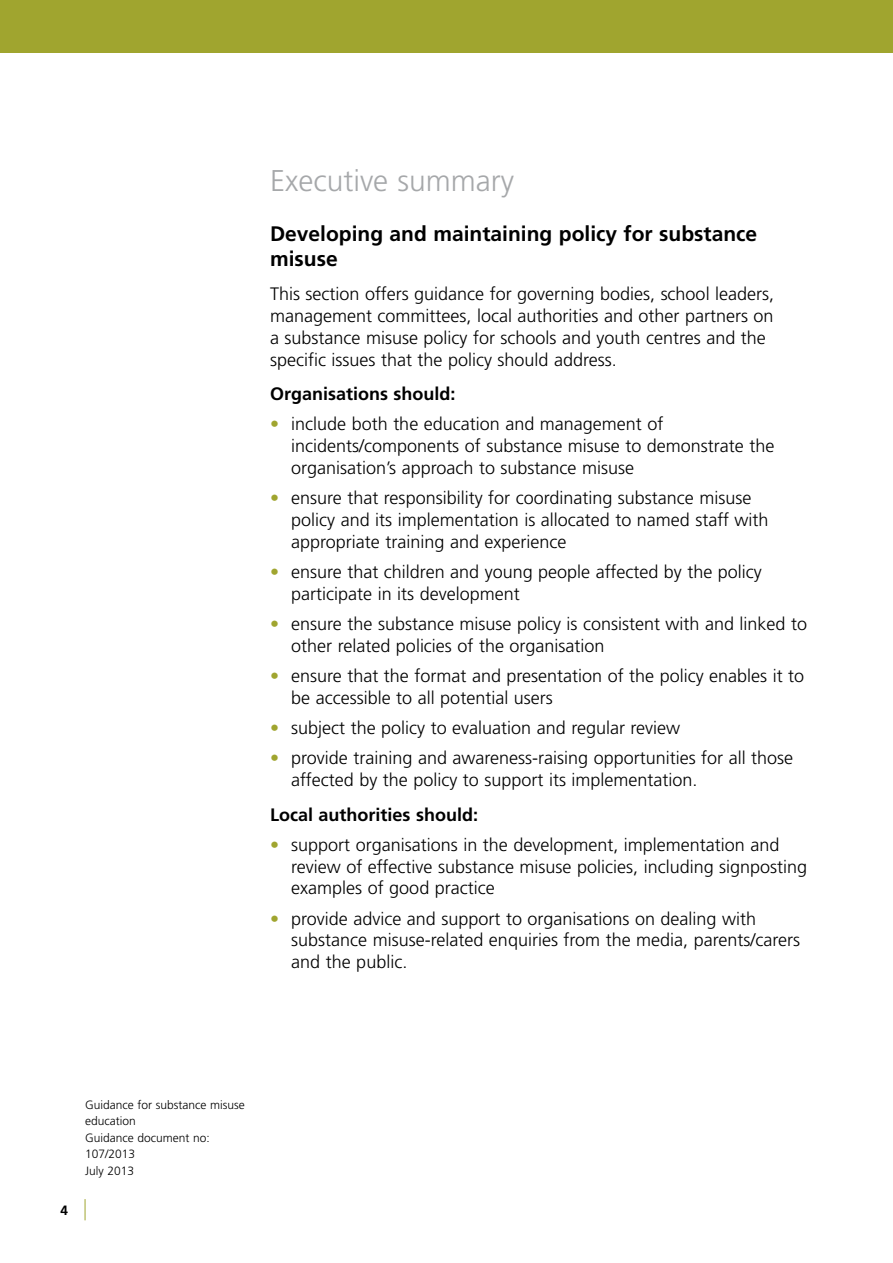
<style>
.page{position:relative;width:893px;height:1263px;background:#fff}
.page>*{position:absolute;margin:0;border:0;box-sizing:border-box;transform-origin:0 0}
._05__Heading_20pt{font:300 30px "Frutiger LT Std";color:#a6a8aa}
.Sub_Heading{font:700 21px/24.8px "Frutiger LT Std";color:#000}
.Bullets{font:300 18px/21.8px "Frutiger LT Std";color:#000}
.Last_Bullet{font:300 18px/21.8px "Frutiger LT Std";color:#000}
._05__Heading_20pt-2{font:300 18px/21.8px "Frutiger LT Std";color:#000}
.Sub_sub_heading{font:700 18px "Frutiger LT Std";color:#000}
.t1{font:700 13.5px "Frutiger LT Std";color:#000}
.t2{font:300 12px/16.5px "Frutiger LT Std";color:#000}
.s1{color:#a0a52f}
</style>
<div class="page">
<div style="left:0;top:0;width:893px;height:53px;background:#a0a52f"></div>
<svg style="left:85px;top:1199px;width:1px;height:21px"></svg>
<p class="_05__Heading_20pt" style="left:270px;top:164px;width:246px">Executive summary</p>
<p class="Sub_Heading" style="left:270px;top:222px;width:489px">Developing and maintaining policy for substance misuse</p>
<p class="_05__Heading_20pt-2" style="left:270px;top:284px;width:506px">This section offers guidance for governing bodies, school leaders, management committees, local authorities and other partners on a substance misuse policy for schools and youth centres and the specific issues that the policy should address.</p>
<p class="Sub_sub_heading" style="left:270px;top:383px;width:187px">Organisations should:</p>
<p class="Bullets" style="left:291px;top:414px;width:485px;text-indent:-21px"><span class="s1">•</span> include both the education and management of incidents/components of substance misuse to demonstrate the organisation’s approach to substance misuse</p>
<p class="Bullets" style="left:291px;top:487px;width:479px;text-indent:-21px"><span class="s1">•</span> ensure that responsibility for coordinating substance misuse policy and its implementation is allocated to named staff with appropriate training and experience</p>
<p class="Bullets" style="left:291px;top:561px;width:472px;text-indent:-21px"><span class="s1">•</span> ensure that children and young people affected by the policy participate in its development</p>
<p class="Bullets" style="left:291px;top:613px;width:517px;text-indent:-21px"><span class="s1">•</span> ensure the substance misuse policy is consistent with and linked to other related policies of the organisation</p>
<p class="Bullets" style="left:291px;top:665px;width:514px;text-indent:-21px"><span class="s1">•</span> ensure that the format and presentation of the policy enables it to be accessible to all potential users</p>
<p class="Bullets" style="left:270px;top:717px;width:412px"><span class="s1">•</span> subject the policy to evaluation and regular review</p>
<p class="Last_Bullet" style="left:291px;top:747px;width:503px;text-indent:-21px"><span class="s1">•</span> provide training and awareness-raising opportunities for all those affected by the policy to support its implementation.</p>
<p class="Sub_sub_heading" style="left:270px;top:804px;width:210px">Local authorities should:</p>
<p class="Bullets" style="left:291px;top:834px;width:517px;text-indent:-21px"><span class="s1">•</span> support organisations in the development, implementation and review of effective substance misuse policies, including signposting examples of good practice</p>
<p class="Last_Bullet" style="left:291px;top:908px;width:510px;text-indent:-21px"><span class="s1">•</span> provide advice and support to organisations on dealing with substance misuse-related enquiries from the media, parents/carers and the public.</p>
<p class="t1" style="left:61px;top:1203px;width:9px">4</p>
<p class="t2" style="left:85px;top:1096px;width:161px">Guidance for substance misuse education<br>Guidance document no:<br>107/2013<br>July 2013</p>
</div>
